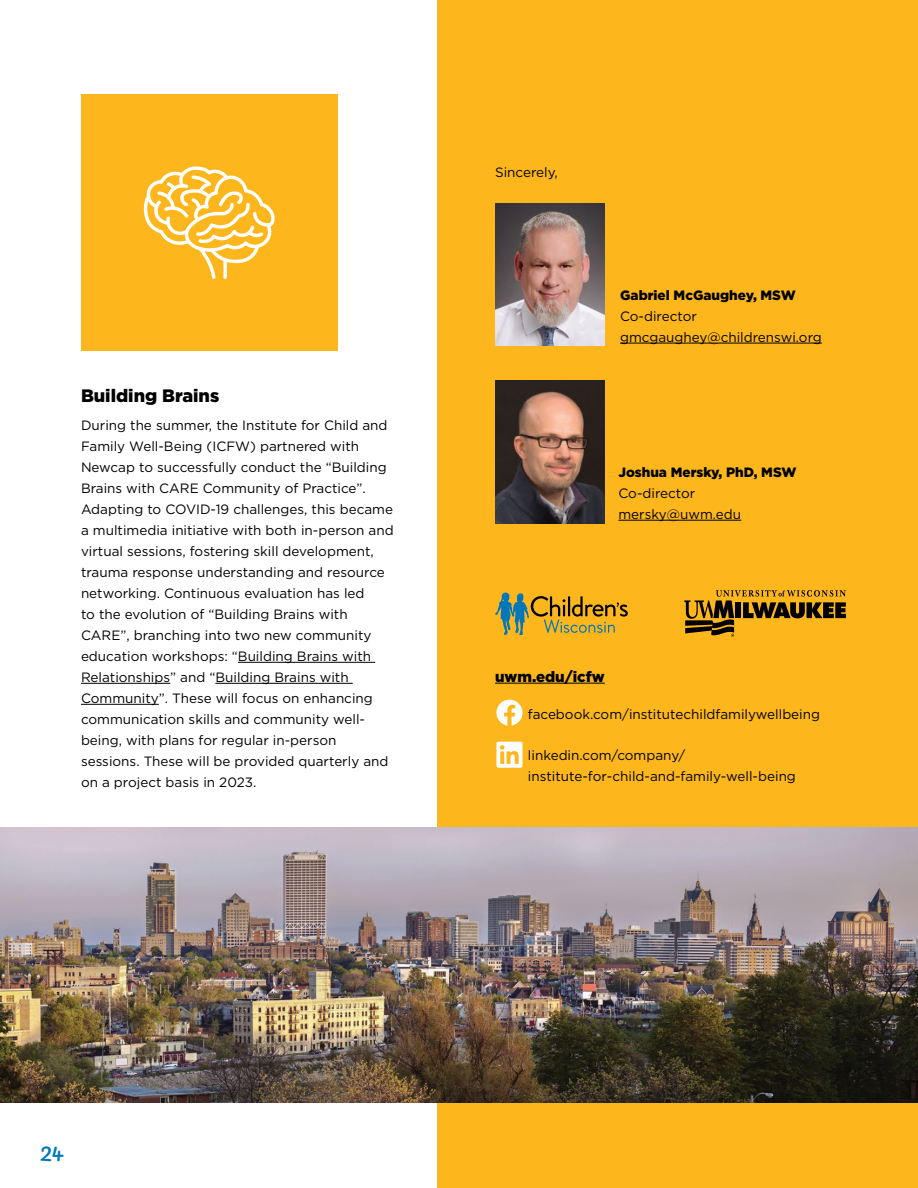
<style>
.page{position:relative;width:918px;height:1188px;background:#fff}
.page>*{position:absolute;margin:0;border:0;box-sizing:border-box;transform-origin:0 0}
.t1{font:700 21px "Uberhand Pro";color:#0076bb}
.t2{font:900 18px "Gotham";color:#000}
.t3{font:900 15px "Gotham";color:#000}
.t4{font:13.5px/21px "Gotham";color:#000}
.t5{font:900 13.5px "Gotham";color:#000}
</style>
<div class="page">
<div style="left:81px;top:94px;width:257px;height:257px;background:#fdb71c"></div>
<div style="left:437px;top:0;width:481px;height:1188px;background:#fdb71c"></div>
<hr style="left:495px;top:683px;width:110px;height:1px;background:#000">
<svg style="left:496px;top:700px;width:27px;height:26px"></svg>
<svg style="left:496px;top:742px;width:27px;height:26px"></svg>
<img style="left:0;top:827px;width:918px;height:276px">
<img style="left:495px;top:203px;width:110px;height:143px">
<hr style="left:620px;top:343px;width:202px;height:1px;background:#000">
<img style="left:495px;top:380px;width:110px;height:143px">
<hr style="left:618px;top:520px;width:123px;height:1px;background:#000">
<hr style="left:238px;top:662px;width:137px;height:1px;background:#000">
<hr style="left:81px;top:683px;width:89px;height:1px;background:#000">
<hr style="left:215px;top:683px;width:138px;height:1px;background:#000">
<hr style="left:81px;top:704px;width:78px;height:1px;background:#000">
<svg style="left:144px;top:166px;width:131px;height:113px"></svg>
<svg style="left:684px;top:590px;width:162px;height:47px"></svg>
<svg style="left:495px;top:592px;width:133px;height:43px"></svg>
<h2 class="t2" style="left:81px;top:383px;width:140px">Building Brains</h2>
<p class="t4" style="left:81px;top:414px;width:314px">During the summer, the Institute for Child and Family Well-Being (ICFW) partnered with Newcap to successfully conduct the “Building Brains with CARE Community of Practice”.<br>Adapting to COVID-19 challenges, this became a multimedia initiative with both in-person and virtual sessions, fostering skill development, trauma response understanding and resource networking. Continuous evaluation has led<br>to the evolution of “Building Brains with CARE”, branching into two new community education workshops: “Building Brains with Relationships” and “Building Brains with Community”. These will focus on enhancing communication skills and community well&shy;being, with plans for regular in-person sessions. These will be provided quarterly and on a project basis in 2023.</p>
<p class="t4" style="left:495px;top:162px;width:64px">Sincerely,</p>
<p class="t5" style="left:620px;top:286px;width:177px">Gabriel McGaughey, MSW</p>
<p class="t4" style="left:620px;top:305px;width:203px">Co-director gmcgaughey@childrenswi.org</p>
<p class="t5" style="left:618px;top:463px;width:180px">Joshua Mersky, PhD, MSW</p>
<p class="t4" style="left:618px;top:482px;width:124px">Co-director mersky@uwm.edu</p>
<p class="t3" style="left:495px;top:666px;width:111px">uwm.edu/icfw</p>
<p class="t4" style="left:528px;top:704px;width:294px">facebook.com/institutechildfamilywellbeing</p>
<p class="t4" style="left:528px;top:744px;width:270px">linkedin.com/company/ institute-for-child-and-family-well-being</p>
<h1 class="t1" style="left:40px;top:1138px;width:25px">24</h1>
</div>
